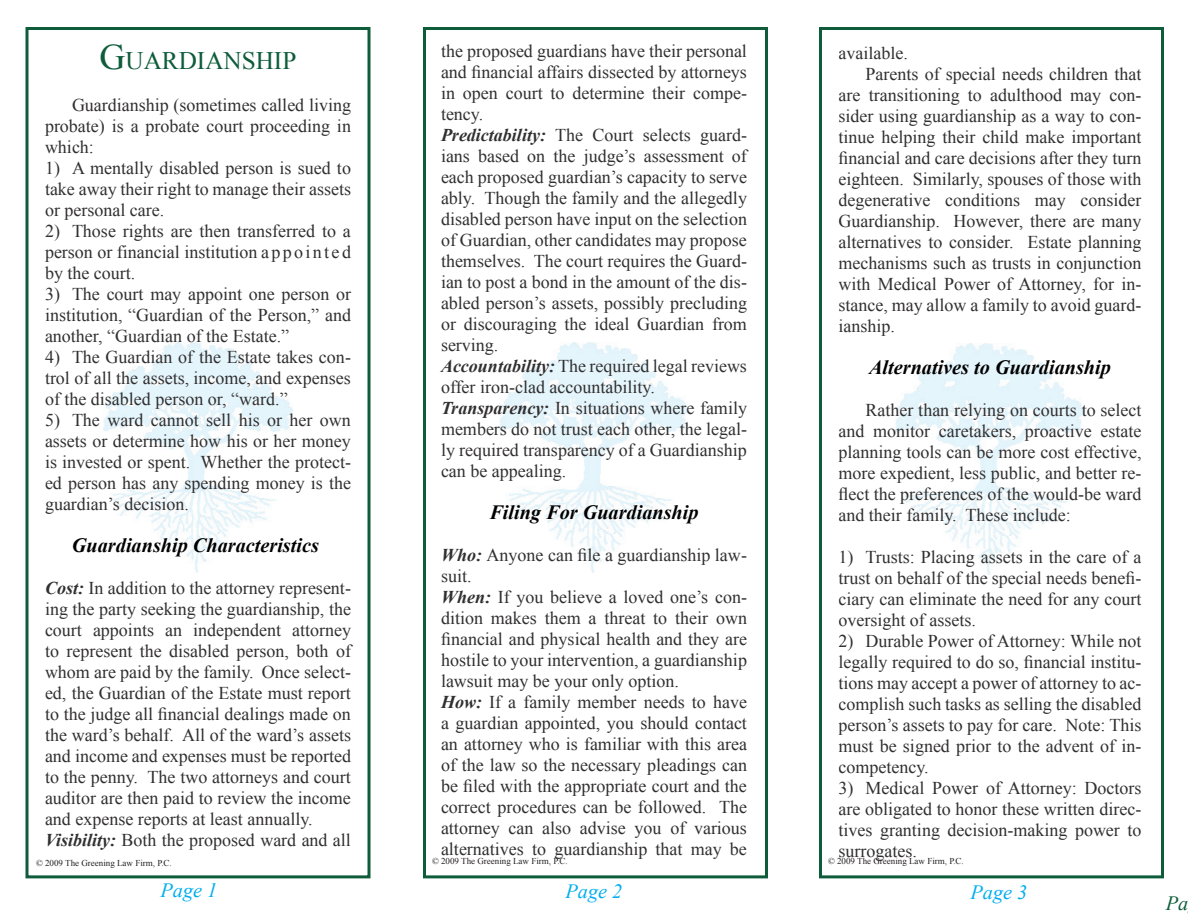
<style>
.page{position:relative;width:1188px;height:918px;background:#fff}
.page>*{position:absolute;margin:0;border:0;box-sizing:border-box;transform-origin:0 0}
.t1{font:25.2px "Times New Roman";color:#0e5c3a}
.t2{font:italic 700 20.25px "Times New Roman";color:#000}
.t3{font:italic 20.25px "Times New Roman";color:#00aeef}
.t4{font:italic 20.25px "Times New Roman";color:#0e5c3a}
.t5{font:18px/21px "Times New Roman";color:#312f30;text-align:justify}
.t6{font:9px "Times New Roman";color:#231f20}
.s1{font-size:36px}
.s2{font-weight:700;font-style:italic}
</style>
<div class="page">
<div style="left:423px;top:27px;width:345px;height:851px;border:3px solid #0e5c3a"></div>
<img style="left:500px;top:342px;width:188px;height:231px">
<img style="left:104px;top:342px;width:188px;height:231px">
<div style="left:819px;top:27px;width:345px;height:851px;border:3px solid #0e5c3a"></div>
<img style="left:896px;top:344px;width:188px;height:230px">
<div style="left:26px;top:27px;width:344px;height:851px;border:3px solid #0e5c3a"></div>
<p class="t1" style="left:100px;top:44px;width:198px"><span class="s1">G</span>uardianship</p>
<p class="t5" style="left:45px;top:94px;width:308px;text-indent:27px">Guardianship (sometimes called living probate) is a probate court proceeding in which:</p>
<p class="t5" style="left:45px;top:157px;width:308px">1) A mentally disabled person is sued to take away their right to manage their assets or personal care.</p>
<p class="t5" style="left:45px;top:220px;width:307px">2) Those rights are then transferred to a person or financial institution a p p o i n t e d by the court.</p>
<p class="t5" style="left:45px;top:283px;width:308px">3) The court may appoint one person or institution, “Guardian of the Person,” and another, “Guardian of the Estate.”</p>
<p class="t5" style="left:45px;top:346px;width:307px">4) The Guardian of the Estate takes con&shy;trol of all the assets, income, and expenses of the disabled person or, “ward.”</p>
<p class="t5" style="left:45px;top:409px;width:308px">5) The ward cannot sell his or her own assets or determine how his or her money is invested or spent. Whether the protect&shy;ed person has any spending money is the guardian’s decision.</p>
<p class="t2" style="left:72px;top:531px;width:248px">Guardianship Characteristics</p>
<p class="t5" style="left:45px;top:577px;width:308px"><span class="s2">Cost:</span> In addition to the attorney represent&shy;ing the party seeking the guardianship, the court appoints an independent attorney to represent the disabled person, both of whom are paid by the family. Once select&shy;ed, the Guardian of the Estate must report to the judge all financial dealings made on the ward’s behalf. All of the ward’s assets and income and expenses must be reported to the penny. The two attorneys and court auditor are then paid to review the income and expense reports at least annually.</p>
<p class="t5" style="left:45px;top:829px;width:307px"><span class="s2">Visibility:</span> Both the proposed ward and all</p>
<p class="t6" style="left:36px;top:857px;width:137px">© 2009 The Greening Law Firm, P.C.</p>
<p class="t6" style="left:432px;top:855px;width:137px">© 2009 The Greening Law Firm, P.C.</p>
<p class="t6" style="left:828px;top:855px;width:137px">© 2009 The Greening Law Firm, P.C.</p>
<p class="t5" style="left:441px;top:41px;width:307px">the proposed guardians have their personal and financial affairs dissected by attorneys in open court to determine their compe&shy;tency.</p>
<p class="t5" style="left:441px;top:125px;width:308px"><span class="s2">Predictability:</span> The Court selects guard&shy;ians based on the judge’s assessment of each proposed guardian’s capacity to serve ably. Though the family and the allegedly disabled person have input on the selection of Guardian, other candidates may propose themselves. The court requires the Guard&shy;ian to post a bond in the amount of the dis&shy;abled person’s assets, possibly precluding or discouraging the ideal Guardian from serving.</p>
<p class="t5" style="left:441px;top:356px;width:307px"><span class="s2">Accountability:</span> The required legal reviews offer iron-clad accountability.</p>
<p class="t5" style="left:441px;top:398px;width:308px"><span class="s2">Transparency:</span> In situations where family members do not trust each other, the legal&shy;ly required transparency of a Guardianship can be appealing.</p>
<p class="t2" style="left:489px;top:499px;width:211px">Filing For Guardianship</p>
<p class="t5" style="left:441px;top:545px;width:307px"><span class="s2">Who:</span> Anyone can file a guardianship law&shy;suit.</p>
<p class="t5" style="left:441px;top:587px;width:308px"><span class="s2">When:</span> If you believe a loved one’s con&shy;dition makes them a threat to their own financial and physical health and they are hostile to your intervention, a guardianship lawsuit may be your only option.</p>
<p class="t5" style="left:441px;top:692px;width:308px"><span class="s2">How:</span> If a family member needs to have a guardian appointed, you should contact an attorney who is familiar with this area of the law so the necessary pleadings can be filed with the appropriate court and the correct procedures can be followed. The attorney can also advise you of various alternatives to guardianship that may be</p>
<p class="t5" style="left:838px;top:42px;width:71px">available.</p>
<p class="t5" style="left:838px;top:63px;width:305px;text-indent:27px">Parents of special needs children that are transitioning to adulthood may con&shy;sider using guardianship as a way to con&shy;tinue helping their child make important financial and care decisions after they turn eighteen. Similarly, spouses of those with degenerative conditions may consider Guardianship. However, there are many alternatives to consider. Estate planning mechanisms such as trusts in conjunction with Medical Power of Attorney, for in&shy;stance, may allow a family to avoid guard&shy;ianship.</p>
<p class="t2" style="left:869px;top:353px;width:243px">Alternatives to Guardianship</p>
<p class="t5" style="left:838px;top:399px;width:305px;text-indent:27px">Rather than relying on courts to select and monitor caretakers, proactive estate planning tools can be more cost effective, more expedient, less public, and better re&shy;flect the preferences of the would-be ward and their family. These include:</p>
<p class="t5" style="left:838px;top:546px;width:305px">1) Trusts: Placing assets in the care of a trust on behalf of the special needs benefi&shy;ciary can eliminate the need for any court oversight of assets.</p>
<p class="t5" style="left:838px;top:630px;width:304px">2) Durable Power of Attorney: While not legally required to do so, financial institu&shy;tions may accept a power of attorney to ac&shy;complish such tasks as selling the disabled person’s assets to pay for care. Note: This must be signed prior to the advent of in&shy;competency.</p>
<p class="t5" style="left:838px;top:777px;width:305px">3) Medical Power of Attorney: Doctors are obligated to honor these written direc&shy;tives granting decision-making power to surrogates.</p>
<p class="t3" style="left:161px;top:876px;width:58px">Page 1</p>
<p class="t3" style="left:566px;top:877px;width:58px">Page 2</p>
<p class="t3" style="left:971px;top:878px;width:58px">Page 3</p>
<p class="t4" style="left:1166px;top:889px;width:24px">Pa</p>
</div>
